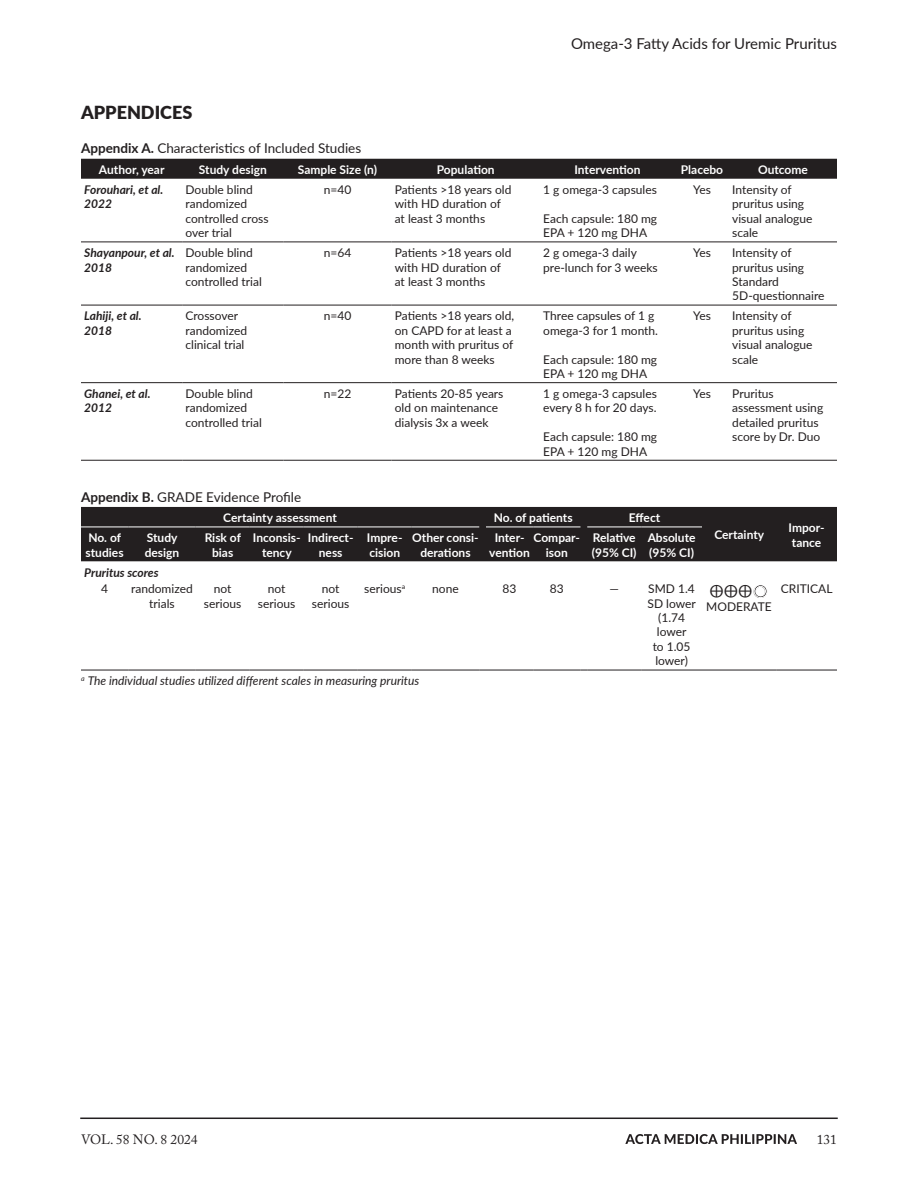
<style>
.page{position:relative;width:918px;height:1188px;background:#fff}
.page>*{position:absolute;margin:0;border:0;box-sizing:border-box;transform-origin:0 0}
.t1{font:900 18px "Lato";color:#231f20}
.t2{font:16.5px "Cambria Math";color:#231f20}
.t3{font:15px "Lato";color:#231f20}
.t4{font:13.5px "Lato";color:#231f20}
.t5{font:13.5px "Adobe Caslon Pro";color:#231f20}
.t6{font:12px/14.4px "Lato";color:#231f20}
.t7{font:700 12px/14.4px "Lato";color:#fff;text-align:center}
.t8{font:italic 700 12px/14.4px "Lato";color:#231f20}
.t9{font:italic 12px "Lato";color:#231f20}
.s1{font-weight:700}
</style>
<div class="page">
<div style="left:81px;top:507px;width:756px;height:54px;background:#231f20"></div>
<hr style="left:81px;top:527px;width:47px;height:1px;background:#fff">
<hr style="left:128px;top:527px;width:68px;height:1px;background:#fff">
<hr style="left:196px;top:527px;width:54px;height:1px;background:#fff">
<hr style="left:250px;top:527px;width:54px;height:1px;background:#fff">
<hr style="left:304px;top:527px;width:54px;height:1px;background:#fff">
<hr style="left:358px;top:527px;width:54px;height:1px;background:#fff">
<hr style="left:412px;top:527px;width:67px;height:1px;background:#fff">
<hr style="left:587px;top:527px;width:54px;height:1px;background:#fff">
<hr style="left:641px;top:527px;width:61px;height:1px;background:#fff">
<hr style="left:486px;top:527px;width:47px;height:1px;background:#fff">
<hr style="left:533px;top:527px;width:47px;height:1px;background:#fff">
<hr style="left:81px;top:670px;width:47px;height:1px;background:#231f20">
<hr style="left:128px;top:670px;width:68px;height:1px;background:#231f20">
<hr style="left:196px;top:670px;width:54px;height:1px;background:#231f20">
<hr style="left:250px;top:670px;width:54px;height:1px;background:#231f20">
<hr style="left:304px;top:670px;width:54px;height:1px;background:#231f20">
<hr style="left:358px;top:670px;width:54px;height:1px;background:#231f20">
<hr style="left:412px;top:670px;width:67px;height:1px;background:#231f20">
<hr style="left:486px;top:670px;width:47px;height:1px;background:#231f20">
<hr style="left:533px;top:670px;width:47px;height:1px;background:#231f20">
<hr style="left:587px;top:670px;width:54px;height:1px;background:#231f20">
<hr style="left:641px;top:670px;width:61px;height:1px;background:#231f20">
<hr style="left:702px;top:670px;width:74px;height:1px;background:#231f20">
<hr style="left:776px;top:670px;width:61px;height:1px;background:#231f20">
<div style="left:81px;top:159px;width:756px;height:20px;background:#231f20"></div>
<hr style="left:81px;top:242px;width:101px;height:1px;background:#231f20">
<hr style="left:182px;top:242px;width:102px;height:1px;background:#231f20">
<hr style="left:284px;top:242px;width:108px;height:1px;background:#231f20">
<hr style="left:392px;top:242px;width:148px;height:1px;background:#231f20">
<hr style="left:540px;top:242px;width:135px;height:1px;background:#231f20">
<hr style="left:675px;top:242px;width:54px;height:1px;background:#231f20">
<hr style="left:729px;top:242px;width:108px;height:1px;background:#231f20">
<hr style="left:81px;top:305px;width:101px;height:1px;background:#231f20">
<hr style="left:182px;top:305px;width:102px;height:1px;background:#231f20">
<hr style="left:284px;top:305px;width:108px;height:1px;background:#231f20">
<hr style="left:392px;top:305px;width:148px;height:1px;background:#231f20">
<hr style="left:540px;top:305px;width:135px;height:1px;background:#231f20">
<hr style="left:675px;top:305px;width:54px;height:1px;background:#231f20">
<hr style="left:729px;top:305px;width:108px;height:1px;background:#231f20">
<hr style="left:81px;top:382px;width:101px;height:1px;background:#231f20">
<hr style="left:182px;top:382px;width:102px;height:1px;background:#231f20">
<hr style="left:284px;top:382px;width:108px;height:1px;background:#231f20">
<hr style="left:392px;top:382px;width:148px;height:1px;background:#231f20">
<hr style="left:540px;top:382px;width:135px;height:1px;background:#231f20">
<hr style="left:675px;top:382px;width:54px;height:1px;background:#231f20">
<hr style="left:729px;top:382px;width:108px;height:1px;background:#231f20">
<hr style="left:81px;top:460px;width:101px;height:1px;background:#231f20">
<hr style="left:182px;top:460px;width:102px;height:1px;background:#231f20">
<hr style="left:284px;top:460px;width:108px;height:1px;background:#231f20">
<hr style="left:392px;top:460px;width:148px;height:1px;background:#231f20">
<hr style="left:540px;top:460px;width:135px;height:1px;background:#231f20">
<hr style="left:675px;top:460px;width:54px;height:1px;background:#231f20">
<hr style="left:729px;top:460px;width:108px;height:1px;background:#231f20">
<hr style="left:80px;top:1118px;width:758px;height:1px;background:#231f20">
<svg style="left:625px;top:1134px;width:172px;height:10px"></svg>
<p class="t3" style="left:571px;top:33px;width:267px">Omega-3 Fatty Acids for Uremic Pruritus</p>
<h1 class="t1" style="left:81px;top:99px;width:113px">APPENDICES</h1>
<p class="t4" style="left:81px;top:139px;width:282px"><span class="s1">Appendix A.</span> Characteristics of Included Studies</p>
<p class="t7" style="left:99px;top:162px;width:67px">Author, year</p>
<p class="t7" style="left:199px;top:162px;width:69px">Study design</p>
<p class="t7" style="left:298px;top:162px;width:81px">Sample Size (n)</p>
<p class="t7" style="left:437px;top:162px;width:59px">Population</p>
<p class="t7" style="left:574px;top:162px;width:68px">Intervention</p>
<p class="t7" style="left:681px;top:162px;width:44px">Placebo</p>
<p class="t7" style="left:758px;top:162px;width:51px">Outcome</p>
<p class="t8" style="left:84px;top:182px;width:81px">Forouhari, et al.<br>2022</p>
<p class="t6" style="left:185px;top:182px;width:85px">Double blind randomized controlled cross over trial</p>
<p class="t6" style="left:324px;top:182px;width:29px">n=40</p>
<p class="t6" style="left:395px;top:182px;width:118px">Patients &gt;18 years old with HD duration of at least 3 months</p>
<p class="t6" style="left:543px;top:182px;width:115px">1 g omega-3 capsules</p>
<p class="t6" style="left:693px;top:182px;width:19px">Yes</p>
<p class="t6" style="left:732px;top:182px;width:82px">Intensity of pruritus using visual analogue scale</p>
<p class="t6" style="left:543px;top:211px;width:115px">Each capsule: 180 mg<br>EPA + 120 mg DHA</p>
<p class="t8" style="left:84px;top:245px;width:92px">Shayanpour, et al.<br>2018</p>
<p class="t6" style="left:186px;top:245px;width:78px">Double blind randomized controlled trial</p>
<p class="t6" style="left:324px;top:245px;width:29px">n=64</p>
<p class="t6" style="left:395px;top:245px;width:118px">Patients &gt;18 years old with HD duration of at least 3 months</p>
<p class="t6" style="left:543px;top:245px;width:116px">2 g omega-3 daily pre-lunch for 3 weeks</p>
<p class="t6" style="left:693px;top:245px;width:19px">Yes</p>
<p class="t6" style="left:732px;top:245px;width:94px">Intensity of pruritus using<br>Standard<br>5D-questionnaire</p>
<p class="t8" style="left:84px;top:308px;width:59px">Lahiji, et al.<br>2018</p>
<p class="t6" style="left:186px;top:308px;width:63px">Crossover randomized clinical trial</p>
<p class="t6" style="left:324px;top:308px;width:29px">n=40</p>
<p class="t6" style="left:395px;top:308px;width:121px">Patients &gt;18 years old, on CAPD for at least a month with pruritus of more than 8 weeks</p>
<p class="t6" style="left:543px;top:308px;width:116px">Three capsules of 1 g omega-3 for 1 month.</p>
<p class="t6" style="left:693px;top:308px;width:19px">Yes</p>
<p class="t6" style="left:732px;top:308px;width:82px">Intensity of pruritus using visual analogue scale</p>
<p class="t6" style="left:543px;top:351px;width:115px">Each capsule: 180 mg<br>EPA + 120 mg DHA</p>
<p class="t8" style="left:84px;top:386px;width:68px">Ghanei, et al.<br>2012</p>
<p class="t6" style="left:186px;top:386px;width:78px">Double blind randomized controlled trial</p>
<p class="t6" style="left:324px;top:386px;width:29px">n=22</p>
<p class="t6" style="left:395px;top:386px;width:110px">Patients 20-85 years old on maintenance dialysis 3x a week</p>
<p class="t6" style="left:543px;top:386px;width:115px">1 g omega-3 capsules every 8 h for 20 days.</p>
<p class="t6" style="left:543px;top:429px;width:115px">Each capsule: 180 mg<br>EPA + 120 mg DHA</p>
<p class="t6" style="left:693px;top:386px;width:19px">Yes</p>
<p class="t6" style="left:732px;top:386px;width:92px">Pruritus assessment using detailed pruritus score by Dr. Duo</p>
<p class="t4" style="left:81px;top:487px;width:222px"><span class="s1">Appendix B.</span> GRADE Evidence Profile</p>
<p class="t7" style="left:223px;top:510px;width:115px">Certainty assessment</p>
<p class="t7" style="left:494px;top:510px;width:80px">No. of patients</p>
<p class="t7" style="left:629px;top:510px;width:33px">Effect</p>
<p class="t7" style="left:714px;top:527px;width:51px">Certainty</p>
<p class="t7" style="left:145px;top:530px;width:36px;text-align:left">Study design</p>
<p class="t7" style="left:205px;top:530px;width:38px">Risk of bias</p>
<p class="t7" style="left:253px;top:530px;width:49px">Inconsis&shy;tency</p>
<p class="t7" style="left:308px;top:530px;width:47px">Indirect&shy;ness</p>
<p class="t7" style="left:367px;top:530px;width:37px;text-align:left">Impre&shy;cision</p>
<p class="t7" style="left:412px;top:530px;width:68px">Other consi&shy;derations</p>
<p class="t7" style="left:489px;top:530px;width:42px">Inter&shy;vention</p>
<p class="t7" style="left:534px;top:530px;width:48px">Compar&shy;ison</p>
<p class="t7" style="left:592px;top:530px;width:46px;text-align:left">Relative (95% CI)</p>
<p class="t7" style="left:648px;top:530px;width:49px;text-align:left">Absolute (95% CI)</p>
<p class="t8" style="left:84px;top:564px;width:76px">Pruritus scores</p>
<p class="t6" style="left:101px;top:581px;width:8px">4</p>
<p class="t6" style="left:131px;top:581px;width:63px;text-align:center">randomized trials</p>
<p class="t6" style="left:204px;top:581px;width:39px;text-align:center">not serious</p>
<p class="t6" style="left:258px;top:581px;width:39px;text-align:center">not serious</p>
<p class="t6" style="left:312px;top:581px;width:39px;text-align:center">not serious</p>
<p class="t6" style="left:364px;top:581px;width:42px">serious<sup>a</sup></p>
<p class="t6" style="left:432px;top:581px;width:28px">none</p>
<p class="t6" style="left:503px;top:581px;width:15px">83</p>
<p class="t6" style="left:550px;top:581px;width:15px">83</p>
<p class="t6" style="left:609px;top:581px;width:11px">—</p>
<p class="t6" style="left:648px;top:581px;width:50px;text-align:center">SMD 1.4<br>SD lower (1.74 lower<br>to 1.05 lower)</p>
<h2 class="t2" style="left:710px;top:581px;width:45px">⨁⨁⨁</h2>
<p class="t7" style="left:88px;top:530px;width:34px">No. of</p>
<p class="t7" style="left:86px;top:544px;width:40px">studies</p>
<p class="t6" style="left:706px;top:599px;width:67px">MODERATE</p>
<p class="t9" style="left:81px;top:672px;width:340px"><sup>a</sup> The individual studies utilized different scales in measuring pruritus</p>
<p class="t7" style="left:789px;top:520px;width:38px">Impor-</p>
<p class="t7" style="left:792px;top:534px;width:31px">tance</p>
<p class="t6" style="left:781px;top:581px;width:53px">CRITICAL</p>
<p class="t5" style="left:81px;top:1131px;width:118px">VOL. 58 NO. 8 2024</p>
<p class="t5" style="left:817px;top:1131px;width:22px">131</p>
</div>
